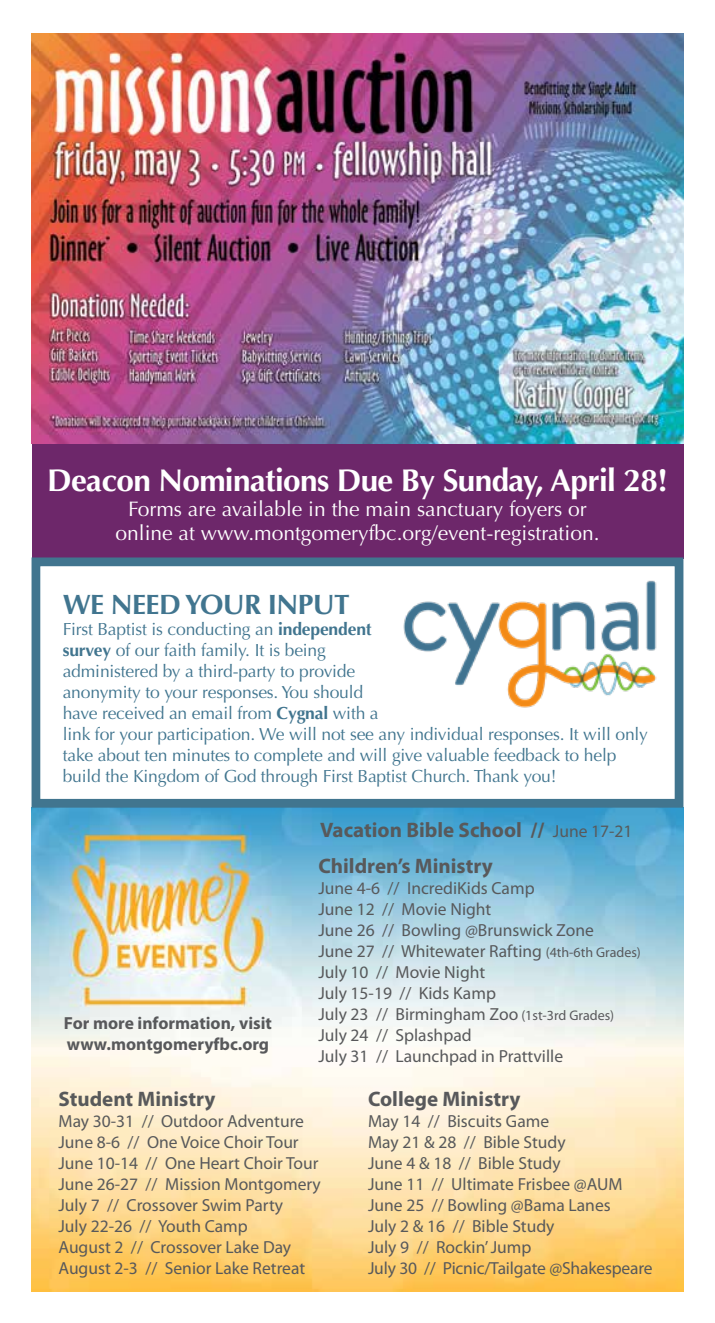
<style>
.page{position:relative;width:715px;height:1323px;background:#fff}
.page>*{position:absolute;margin:0;border:0;box-sizing:border-box;transform-origin:0 0}
.t1{font:700 31.5px "Optima";letter-spacing:-.02em;color:#fff}
.t2{font:700 28px "Optima";letter-spacing:-.02em;color:#41758f}
.t3{font:21px/24.5px "Optima";color:#fff;text-align:center}
.t4{font:700 21px "Myriad Pro";color:#58595b}
.t5{font:17.5px/21px "Myriad Pro";color:#58595b}
.t6{font:17.5px/21px "Optima";letter-spacing:-.01em;color:#41758f}
.t7{font:700 17.5px/21px "Myriad Pro";color:#58595b}
.s1{font-weight:700}
.s2{font-weight:400;font-size:17.5px}
.s3{font-size:14px}
</style>
<div class="page">
<div style="left:32px;top:444px;width:651px;height:115px;background:#6d276a"></div>
<img style="left:32px;top:34px;width:651px;height:410px">
<img style="left:32px;top:808px;width:651px;height:484px">
<div style="left:32px;top:557px;width:651px;height:251px;border:9px solid #41758f"></div>
<img style="left:399px;top:565px;width:263px;height:143px">
<h1 class="t1" style="left:47px;top:462px;width:621px">Deacon Nominations Due By Sunday, April 28!</h1>
<p class="t3" style="left:115px;top:497px;width:485px">Forms are available in the main sanctuary foyers or online at www.montgomeryfbc.org/event-registration.</p>
<h2 class="t2" style="left:63px;top:588px;width:288px">WE NEED YOUR INPUT</h2>
<p class="t6" style="left:63px;top:619px;width:586px">First Baptist is conducting an <span class="s1">independent<br>survey</span> of our faith family. It is being<br>administered by a third-party to provide<br>anonymity to your responses. You should<br>have received an email from <span class="s1">Cygnal</span> with a<br>link for your participation. We will not see any individual responses. It will only take about ten minutes to complete and will give valuable feedback to help build the Kingdom of God through First Baptist Church. Thank you!</p>
<p class="t7" style="left:64px;top:1012px;width:209px">For more information, visit www.montgomeryfbc.org</p>
<p class="t4" style="left:320px;top:817px;width:314px">Vacation Bible School // <span class="s2">June 17-21</span></p>
<p class="t4" style="left:318px;top:852px;width:176px">Children’s Ministry</p>
<p class="t5" style="left:318px;top:877px;width:324px">June 4-6 // IncrediKids Camp<br>June 12 // Movie Night<br>June 26 // Bowling @Brunswick Zone<br>June 27 // Whitewater Rafting <span class="s3">(4th-6th Grades)<br></span>July 10 // Movie Night<br>July 15-19 // Kids Kamp<br>July 23 // Birmingham Zoo <span class="s3">(1st-3rd Grades)<br></span>July 24 // Splashpad<br>July 31 // Launchpad in Prattville</p>
<p class="t4" style="left:58px;top:1085px;width:158px">Student Ministry</p>
<p class="t5" style="left:58px;top:1110px;width:264px">May 30-31 // Outdoor Adventure<br>June 8-6 // One Voice Choir Tour<br>June 10-14 // One Heart Choir Tour<br>June 26-27 // Mission Montgomery<br>July 7 // Crossover Swim Party<br>July 22-26 // Youth Camp<br>August 2 // Crossover Lake Day<br>August 2-3 // Senior Lake Retreat</p>
<p class="t4" style="left:368px;top:1085px;width:154px">College Ministry</p>
<p class="t5" style="left:368px;top:1110px;width:286px">May 14 // Biscuits Game<br>May 21 &amp; 28 // Bible Study<br>June 4 &amp; 18 // Bible Study<br>June 11 // Ultimate Frisbee @AUM<br>June 25 // Bowling @Bama Lanes<br>July 2 &amp; 16 // Bible Study<br>July 9 // Rockin’ Jump<br>July 30 // Picnic/Tailgate @Shakespeare</p>
</div>
